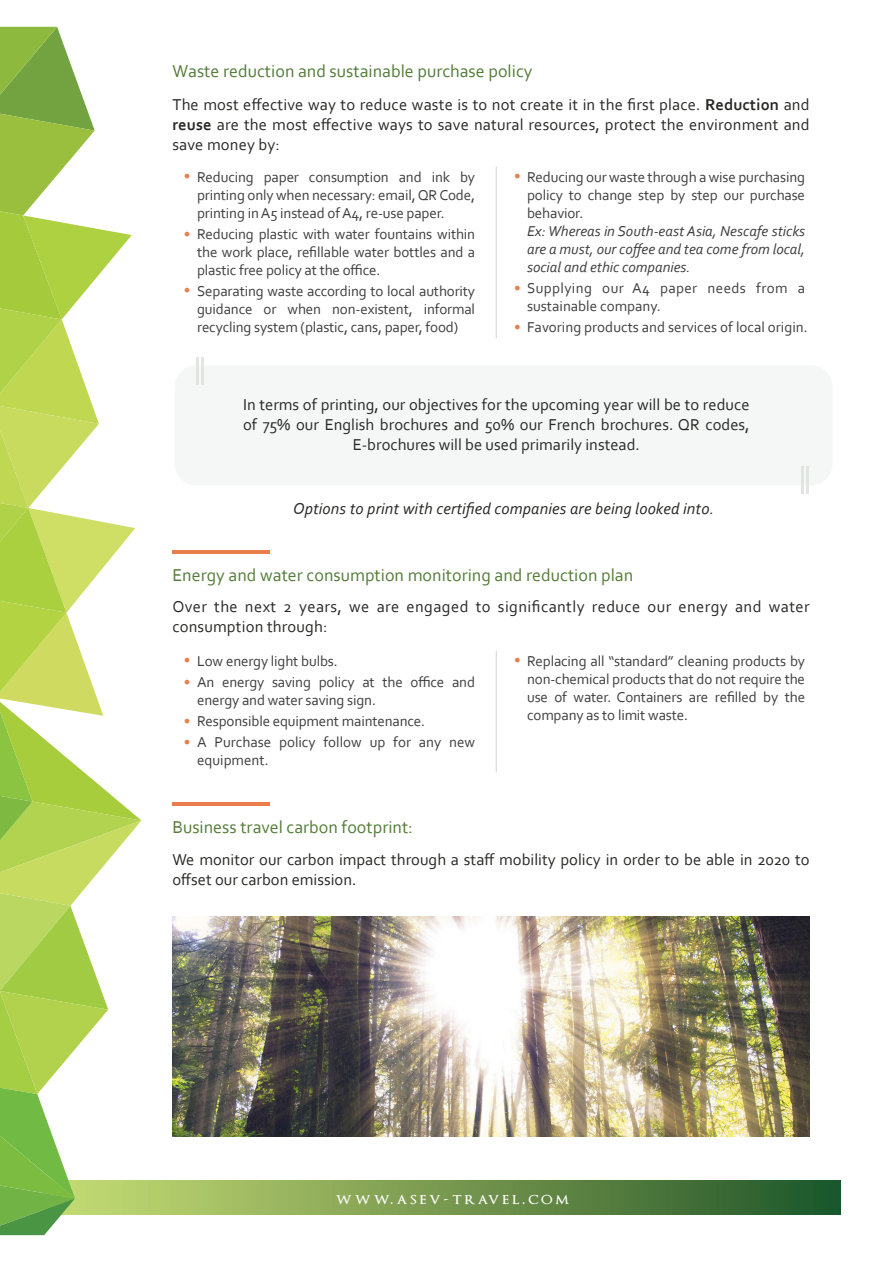
<style>
.page{position:relative;width:893px;height:1263px;background:#fff}
.page>*{position:absolute;margin:0;border:0;box-sizing:border-box;transform-origin:0 0}
.t1{font:18px "Corbel";color:#547c38}
.t2{font:16.5px/19.8px "Corbel";color:#292827;text-align:justify}
.t3{font:16.5px/19.8px "Corbel";letter-spacing:.025em;color:#292827}
.t4{font:italic 16.5px "Corbel";letter-spacing:.01em;color:#292827}
.t5{font:600 16.5px "Optimus Princeps";letter-spacing:.17em;color:#fff}
.t6{font:15px/18px "Corbel";letter-spacing:-.01em;color:#3f3f3f}
.t7{font:italic 15px/18px "Corbel";color:#3f3f3f;text-align:justify}
.t8{font:15px "Corbel";letter-spacing:.025em;color:#3f3f3f}
.s1{font-weight:700}
.s2{color:#e87e4c}
</style>
<div class="page">
<svg style="left:141px;top:1181px;width:699px;height:33px;background:#6c914b"></svg>
<svg style="left:0;top:27px;width:141px;height:1208px"></svg>
<hr style="left:496px;top:167px;width:1px;height:171px;background:#d6d8d4">
<hr style="left:496px;top:651px;width:1px;height:121px;background:#d6d8d4">
<div style="left:175px;top:365px;width:657px;height:120px;background:#f5f7f7;border-radius:21px"></div>
<hr style="left:196px;top:357px;width:3px;height:27px;background:#e2e6e2">
<hr style="left:201px;top:357px;width:3px;height:27px;background:#e2e6e2">
<hr style="left:801px;top:466px;width:3px;height:27px;background:#e2e6e2">
<hr style="left:806px;top:466px;width:3px;height:27px;background:#e2e6e2">
<hr style="left:172px;top:550px;width:98px;height:3px;background:#e87e4c">
<hr style="left:172px;top:802px;width:98px;height:4px;background:#e87e4c">
<img style="left:172px;top:916px;width:638px;height:220px">
<p class="t1" style="left:172px;top:60px;width:362px">Waste reduction and sustainable purchase policy</p>
<p class="t2" style="left:172px;top:95px;width:639px">The most effective way to reduce waste is to not create it in the first place. <span class="s1">Reduction</span> and <span class="s1">reuse</span> are the most effective ways to save natural resources, protect the environment and save money by:</p>
<p class="t6" style="left:184px;top:168px;width:293px"><span class="s2">•</span> Reducing paper consumption and ink by</p>
<p class="t6" style="left:514px;top:168px;width:293px"><span class="s2">•</span> Reducing our waste through a wise purchasing</p>
<p class="t6" style="left:197px;top:186px;width:279px">printing only when necessary: email, QR Code, printing in A5 instead of A4, re-use paper.</p>
<p class="t6" style="left:197px;top:243px;width:280px">the work place, refillable water bottles and a plastic free policy at the office.</p>
<p class="t6" style="left:197px;top:300px;width:279px">guidance or when non-existent, informal recycling system (plastic, cans, paper, food)</p>
<p class="t6" style="left:184px;top:225px;width:293px"><span class="s2">•</span> Reducing plastic with water fountains within</p>
<p class="t6" style="left:184px;top:282px;width:293px"><span class="s2">•</span> Separating waste according to local authority</p>
<p class="t6" style="left:527px;top:186px;width:279px">policy to change step by step our purchase behavior.</p>
<p class="t7" style="left:527px;top:222px;width:280px">Ex: Whereas in South-east Asia, Nescafe sticks are a must, our coffee and tea come from local, social and ethic companies.</p>
<p class="t6" style="left:527px;top:297px;width:135px">sustainable company.</p>
<p class="t8" style="left:514px;top:279px;width:293px"><span class="s2">•</span> Supplying our A4 paper needs from a</p>
<p class="t6" style="left:514px;top:318px;width:295px"><span class="s2">•</span> Favoring products and services of local origin.</p>
<p class="t2" style="left:243px;top:394px;width:508px;text-align:center">In terms of printing, our objectives for the upcoming year will be to reduce of 75% our English brochures and 50% our French brochures. QR codes,<br>E-brochures will be used primarily instead.</p>
<p class="t4" style="left:293px;top:498px;width:422px">Options to print with certified companies are being looked into.</p>
<p class="t1" style="left:172px;top:563px;width:462px">Energy and water consumption monitoring and reduction plan</p>
<p class="t3" style="left:172px;top:596px;width:639px">Over the next 2 years, we are engaged to significantly reduce our energy and water consumption through:</p>
<p class="t6" style="left:184px;top:652px;width:156px"><span class="s2">•</span> Low energy light bulbs.</p>
<p class="t6" style="left:184px;top:673px;width:293px"><span class="s2">•</span> An energy saving policy at the office and</p>
<p class="t6" style="left:184px;top:712px;width:243px"><span class="s2">•</span> Responsible equipment maintenance.</p>
<p class="t6" style="left:184px;top:733px;width:293px"><span class="s2">•</span> A Purchase policy follow up for any new</p>
<p class="t6" style="left:197px;top:691px;width:180px">energy and water saving sign.</p>
<p class="t6" style="left:197px;top:751px;width:73px">equipment.</p>
<p class="t6" style="left:514px;top:652px;width:293px"><span class="s2">•</span> Replacing all “standard” cleaning products by</p>
<p class="t6" style="left:527px;top:670px;width:280px;text-align:justify">non-chemical products that do not require the use of water. Containers are refilled by the company as to limit waste.</p>
<p class="t1" style="left:172px;top:816px;width:242px">Business travel carbon footprint:</p>
<p class="t2" style="left:172px;top:849px;width:639px">We monitor our carbon impact through a staff mobility policy in order to be able in 2020 to offset our carbon emission.</p>
<p class="t5" style="left:336px;top:1190px;width:235px">www.asev-travel.com</p>
</div>
